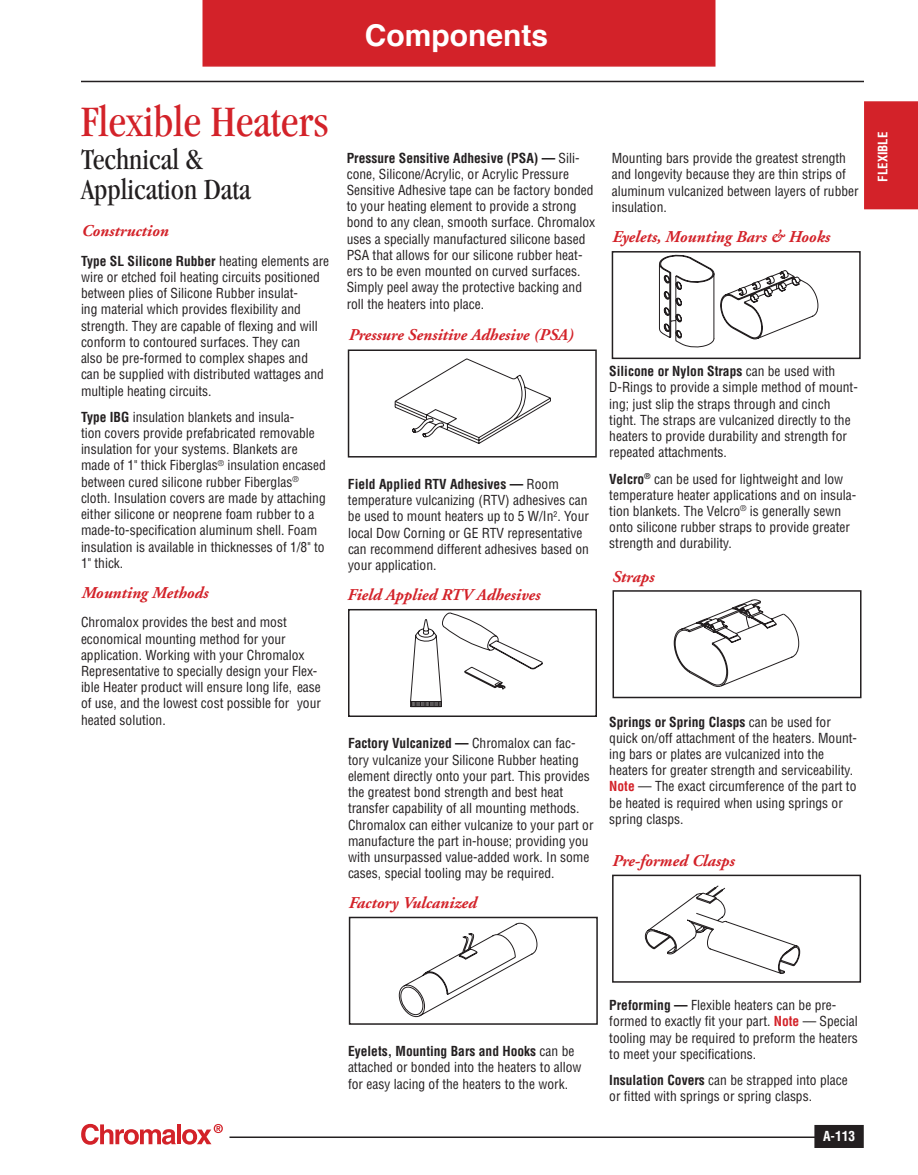
<style>
.page{position:relative;width:918px;height:1175px;background:#fff}
.page>*{position:absolute;margin:0;border:0;box-sizing:border-box;transform-origin:0 0}
.t1{font:condensed 45px "Garamond";color:#d32229}
.t2{font:condensed 30px/30px "Garamond";color:#231f20}
.t3{font:700 30px "Helvetica";color:#fff}
.t4{font:italic 700 16.5px "Adobe Garamond";color:#d32229}
.t5{font:condensed 13.5px/16.2px "Helvetica";color:#231f20}
.t6{font:700 condensed 13.5px "Helvetica";color:#fff}
.t7{font:700 condensed 12.75px "Helvetica";color:#fff}
.s1{font-weight:700}
.s2{font-weight:700;color:#d32229}
</style>
<div class="page">
<div style="left:815px;top:1125px;width:48px;height:22px;background:#231f20"></div>
<div style="left:814px;top:1124px;width:50px;height:24px;border:2px solid #231f20"></div>
<hr style="left:81px;top:81px;width:783px;height:1px;background:#231f20">
<hr style="left:230px;top:1136px;width:588px;height:2px;background:#231f20">
<svg style="left:81px;top:1123px;width:95px;height:21px"></svg>
<hr style="left:177px;top:1124px;width:4px;height:20px;background:#d32229">
<svg style="left:182px;top:1124px;width:41px;height:20px"></svg>
<div style="left:202px;top:0;width:514px;height:67px;background:#d32229"></div>
<div style="left:864px;top:101px;width:54px;height:108px;background:#d32229"></div>
<div style="left:349px;top:916px;width:249px;height:108px;border:2px solid #231f20"></div>
<svg style="left:399px;top:922px;width:139px;height:96px"></svg>
<svg style="left:659px;top:254px;width:160px;height:94px"></svg>
<div style="left:612px;top:251px;width:249px;height:108px;border:2px solid #231f20"></div>
<svg style="left:410px;top:612px;width:133px;height:95px"></svg>
<div style="left:348px;top:609px;width:249px;height:108px;border:2px solid #231f20"></div>
<svg style="left:394px;top:358px;width:157px;height:86px"></svg>
<div style="left:348px;top:349px;width:249px;height:108px;border:2px solid #231f20"></div>
<div style="left:612px;top:874px;width:249px;height:108px;border:2px solid #231f20"></div>
<svg style="left:645px;top:885px;width:155px;height:89px"></svg>
<svg style="left:673px;top:599px;width:126px;height:88px"></svg>
<div style="left:613px;top:590px;width:249px;height:108px;border:2px solid #231f20"></div>
<h2 class="t3" style="left:365px;top:11px;width:185px">Components</h2>
<p class="t1" style="left:81px;top:97px;width:249px">Flexible Heaters</p>
<p class="t2" style="left:81px;top:144px;width:171px">Technical &amp;<br>Application Data</p>
<p class="t5" style="left:612px;top:150px;width:249px">Mounting bars provide the greatest strength and longevity because they are thin strips of aluminum vulcanized between layers of rubber insulation.</p>
<p class="t5" style="left:347px;top:149px;width:250px"><span class="s1">Pressure Sensitive Adhesive (PSA) —</span> Sili&shy;cone, Silicone/Acrylic, or Acrylic Pressure Sensitive Adhesive tape can be factory bonded to your heating element to provide a strong bond to any clean, smooth surface. Chromalox uses a specially manufactured silicone based PSA that allows for our silicone rubber heat&shy;ers to be even mounted on curved surfaces.<br>Simply peel away the protective backing and roll the heaters into place.</p>
<p class="t4" style="left:81px;top:222px;width:89px">Construction</p>
<p class="t5" style="left:81px;top:252px;width:250px"><span class="s1">Type SL Silicone Rubber</span> heating elements are wire or etched foil heating circuits positioned between plies of Silicone Rubber insulat-<br>ing material which provides flexibility and strength. They are capable of flexing and will conform to contoured surfaces. They can<br>also be pre-formed to complex shapes and can be supplied with distributed wattages and multiple heating circuits.</p>
<p class="t5" style="left:81px;top:408px;width:247px"><span class="s1">Type IBG</span> insulation blankets and insula-<br>tion covers provide prefabricated removable insulation for your systems. Blankets are made of 1" thick Fiberglas<sup>®</sup> insulation encased between cured silicone rubber Fiberglas<sup>® </sup>cloth. Insulation covers are made by attaching either silicone or neoprene foam rubber to a made-to-specification aluminum shell. Foam insulation is available in thicknesses of 1/8" to 1" thick.</p>
<p class="t4" style="left:81px;top:583px;width:128px">Mounting Methods</p>
<p class="t5" style="left:81px;top:614px;width:241px">Chromalox provides the best and most economical mounting method for your application. Working with your Chromalox Representative to specially design your Flex&shy;ible Heater product will ensure long life, ease of use, and the lowest cost possible for your heated solution.</p>
<p class="t4" style="left:612px;top:228px;width:219px">Eyelets, Mounting Bars &amp; Hooks</p>
<p class="t4" style="left:348px;top:326px;width:227px">Pressure Sensitive Adhesive (PSA)</p>
<p class="t5" style="left:609px;top:363px;width:250px"><span class="s1">Silicone or Nylon Straps</span> can be used with D-Rings to provide a simple method of mount&shy;ing; just slip the straps through and cinch tight. The straps are vulcanized directly to the heaters to provide durability and strength for repeated attachments.</p>
<p class="t5" style="left:609px;top:470px;width:249px"><span class="s1">Velcro</span><sup>®</sup> can be used for lightweight and low temperature heater applications and on insula&shy;tion blankets. The Velcro<sup>®</sup> is generally sewn onto silicone rubber straps to provide greater strength and durability.</p>
<p class="t5" style="left:348px;top:475px;width:243px"><span class="s1">Field Applied RTV Adhesives —</span> Room temperature vulcanizing (RTV) adhesives can be used to mount heaters up to 5 W/In<sup>2</sup>. Your local Dow Corning or GE RTV representative can recommend different adhesives based on your application.</p>
<p class="t4" style="left:612px;top:567px;width:44px">Straps</p>
<p class="t4" style="left:347px;top:585px;width:194px">Field Applied RTV Adhesives</p>
<p class="t5" style="left:609px;top:713px;width:249px"><span class="s1">Springs or Spring Clasps</span> can be used for quick on/off attachment of the heaters. Mount&shy;ing bars or plates are vulcanized into the heaters for greater strength and serviceability.<br><span class="s2">Note</span> — The exact circumference of the part to be heated is required when using springs or spring clasps.</p>
<p class="t5" style="left:348px;top:735px;width:247px"><span class="s1">Factory Vulcanized —</span> Chromalox can fac&shy;tory vulcanize your Silicone Rubber heating element directly onto your part. This provides the greatest bond strength and best heat transfer capability of all mounting methods.<br>Chromalox can either vulcanize to your part or manufacture the part in-house; providing you with unsurpassed value-added work. In some cases, special tooling may be required.</p>
<p class="t4" style="left:612px;top:852px;width:124px">Pre-formed Clasps</p>
<p class="t4" style="left:348px;top:893px;width:130px">Factory Vulcanized</p>
<p class="t7" style="left:875px;top:181px;width:51px;rotate:-90deg">flexible</p>
<p class="t5" style="left:348px;top:1042px;width:235px"><span class="s1">Eyelets, Mounting Bars and Hooks</span> can be attached or bonded into the heaters to allow for easy lacing of the heaters to the work.</p>
<p class="t5" style="left:609px;top:996px;width:250px"><span class="s1">Preforming —</span> Flexible heaters can be pre&shy;formed to exactly fit your part. <span class="s2">Note</span> — Special tooling may be required to preform the heaters to meet your specifications.</p>
<p class="t5" style="left:609px;top:1071px;width:240px"><span class="s1">Insulation Covers</span> can be strapped into place or fitted with springs or spring clasps.</p>
<p class="t6" style="left:823px;top:1127px;width:34px">A-113</p>
</div>
